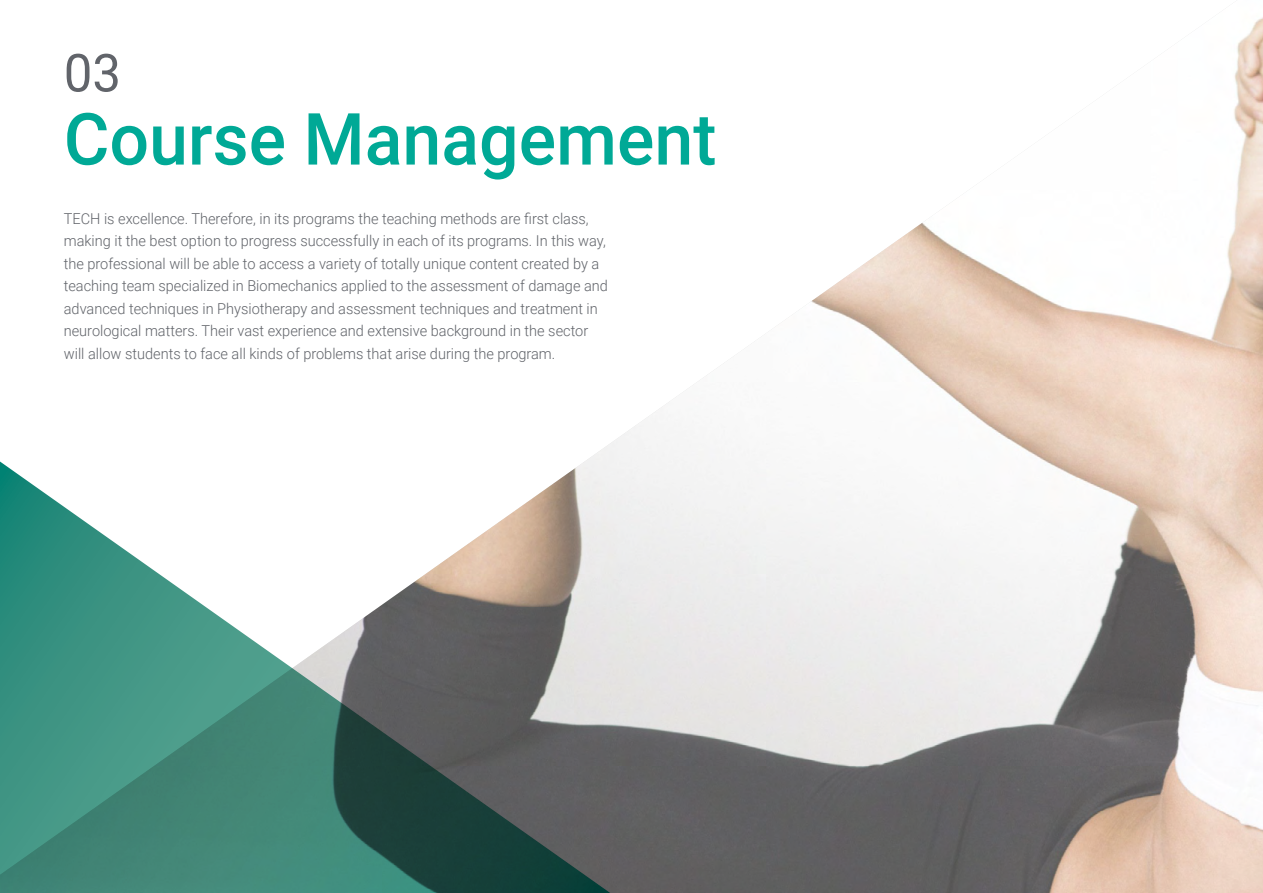
<style>
.page{position:relative;width:1263px;height:893px;background:#fff}
.page>*{position:absolute;margin:0;border:0;box-sizing:border-box;transform-origin:0 0}
.t1{font:500 72px "Roboto";color:#00a996}
.t2{font:52.5px "Roboto";color:#61646a}
.t3{font:300 15px/22.5px "Roboto";color:#61646a}
</style>
<div class="page">
<img style="left:607px;top:17px;width:656px;height:876px">
<svg style="left:0;top:446px;width:640px;height:447px"></svg>
<h2 class="t2" style="left:64px;top:36px;width:59px">03</h2>
<h1 class="t1" style="left:64px;top:89px;width:654px">Course Management</h1>
<p class="t3" style="left:64px;top:207px;width:546px">TECH is excellence. Therefore, in its programs the teaching methods are first class, making it the best option to progress successfully in each of its programs. In this way, the professional will be able to access a variety of totally unique content created by a teaching team specialized in Biomechanics applied to the assessment of damage and advanced techniques in Physiotherapy and assessment techniques and treatment in neurological matters. Their vast experience and extensive background in the sector will allow students to face all kinds of problems that arise during the program.</p>
</div>
